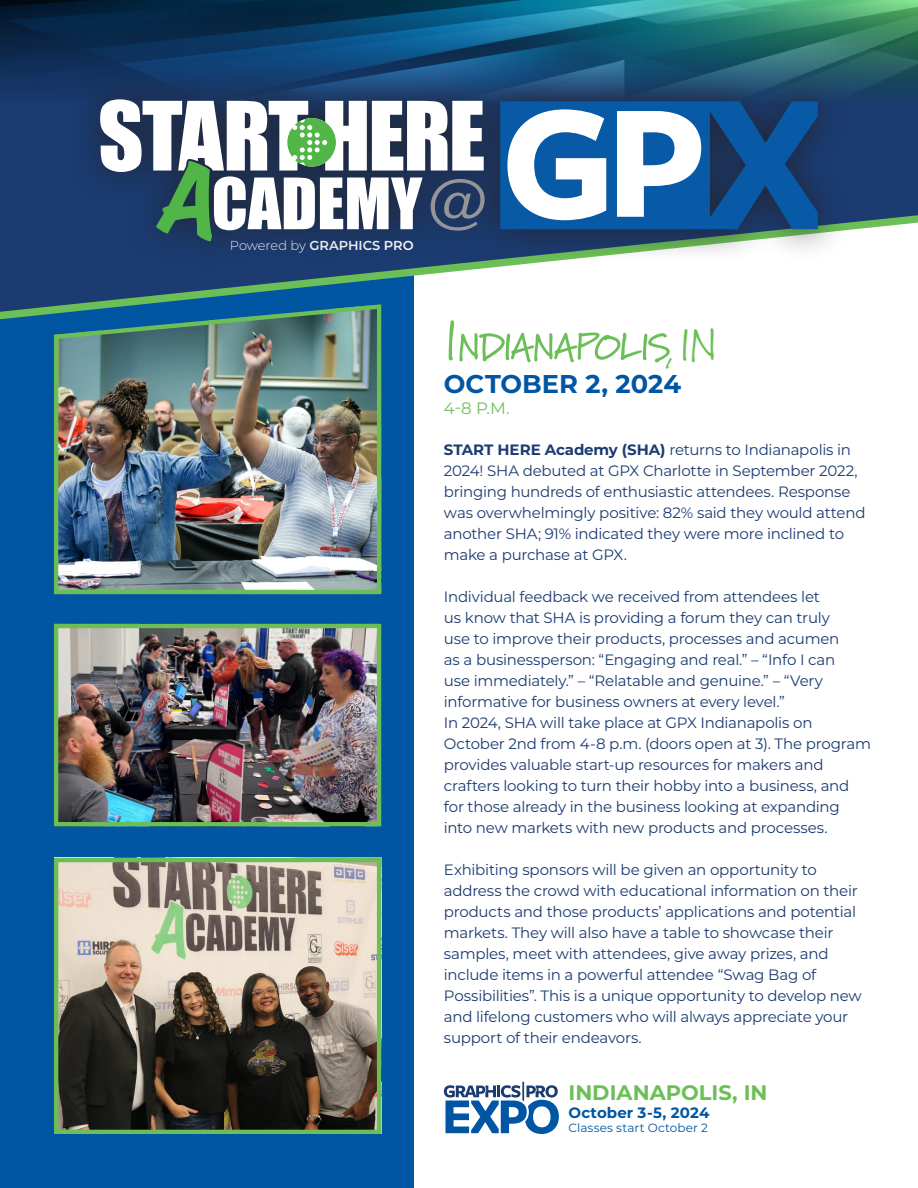
<style>
.page{position:relative;width:918px;height:1188px;background:#fff}
.page>*{position:absolute;margin:0;border:0;box-sizing:border-box;transform-origin:0 0}
.t1{font:57px "Marydale";letter-spacing:-.02em;color:#6cbf57}
.t2{font:700 25.65px "Montserrat";color:#0156a3}
.t3{font:700 21px "Montserrat";color:#6cbf57}
.t4{font:16.5px "Montserrat";color:#6cbf57}
.t5{font:15px/21px "Montserrat";letter-spacing:-.015em;color:#1b3b71}
.t6{font:700 15px "Montserrat";letter-spacing:.01em;color:#0156a3}
.t7{font:600 13.05px "Montserrat";color:#fff}
.t8{font:12px "Montserrat";letter-spacing:.015em;color:#0156a3}
.s1{font-weight:300}
.s2{font-size:36px}
.s3{font-size:45px}
.s4{font-weight:700}
</style>
<div class="page">
<div style="left:0;top:132px;width:414px;height:1056px;background:#0156a3"></div>
<img style="left:0;top:0;width:918px;height:312px">
<img style="left:51px;top:302px;width:332px;height:293px">
<svg style="left:444px;top:1082px;width:115px;height:52px"></svg>
<div style="left:68px;top:67px;width:782px;height:205px;background:#231f20;opacity:.75"></div>
<svg style="left:100px;top:99px;width:385px;height:142px"></svg>
<svg style="left:500px;top:101px;width:318px;height:128px"></svg>
<img style="left:59px;top:629px;width:317px;height:192px">
<div style="left:54px;top:624px;width:327px;height:202px;border:4px solid #6cbf57"></div>
<img style="left:59px;top:863px;width:317px;height:266px">
<div style="left:54px;top:858px;width:327px;height:276px;border:4px solid #6cbf57"></div>
<p class="t7" style="left:230px;top:236px;width:185px"><span class="s1">Powered by</span> GRAPHICS PRO</p>
<p class="t1" style="left:444px;top:307px;width:275px">Indianapolis<span class="s2">,</span> <span class="s3">IN</span></p>
<p class="t2" style="left:444px;top:365px;width:239px">OCTOBER 2, 2024</p>
<p class="t4" style="left:444px;top:396px;width:67px">4-8 P.M.</p>
<p class="t5" style="left:444px;top:438px;width:423px"><span class="s4">START HERE Academy (SHA)</span> returns to Indianapolis in 2024! SHA debuted at GPX Charlotte in September 2022, bringing hundreds of enthusiastic attendees. Response was overwhelmingly positive: 82% said they would attend another SHA; 91% indicated they were more inclined to make a purchase at GPX.</p>
<p class="t5" style="left:444px;top:585px;width:397px">Individual feedback we received from attendees let us know that SHA is providing a forum they can truly use to improve their products, processes and acumen as a businessperson: “Engaging and real.” – “Info I can use immediately.” – “Relatable and genuine.” – “Very informative for business owners at every level.”</p>
<p class="t5" style="left:444px;top:711px;width:429px">In 2024, SHA will take place at GPX Indianapolis on October 2nd from 4-8 p.m. (doors open at 3). The program provides valuable start-up resources for makers and crafters looking to turn their hobby into a business, and for those already in the business looking at expanding into new markets with new products and processes.</p>
<p class="t5" style="left:444px;top:858px;width:419px">Exhibiting sponsors will be given an opportunity to address the crowd with educational information on their products and those products’ applications and potential markets. They will also have a table to showcase their samples, meet with attendees, give away prizes, and include items in a powerful attendee “Swag Bag of Possibilities”. This is a unique opportunity to develop new and lifelong customers who will always appreciate your support of their endeavors.</p>
<p class="t3" style="left:568px;top:1077px;width:201px">INDIANAPOLIS, IN</p>
<p class="t6" style="left:568px;top:1102px;width:142px">October 3-5, 2024</p>
<p class="t8" style="left:568px;top:1120px;width:141px">Classes start October 2</p>
</div>
